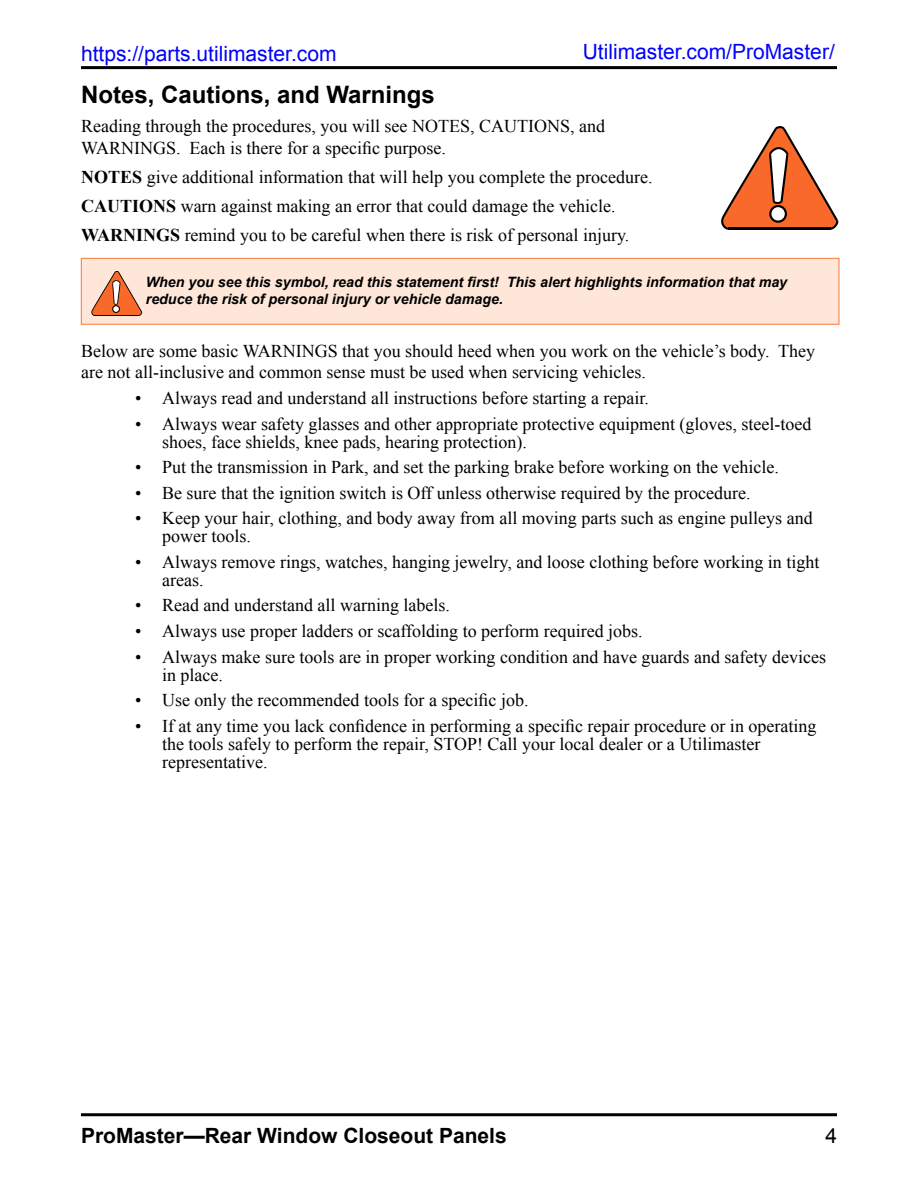
<style>
.page{position:relative;width:918px;height:1188px;background:#fff}
.page>*{position:absolute;margin:0;border:0;box-sizing:border-box;transform-origin:0 0}
.t1{font:700 24px "Arial";color:#000}
.t2{font:21px "Arial";color:#00f}
.t3{font:700 21px "Arial";color:#000}
.t4{font:21px "Arial";color:#000}
.t5{font:18px/18px "Times New Roman";color:#000}
.t6{font:italic 700 14.25px/17.1px "Arial";color:#000}
.s1{font-weight:700}
</style>
<div class="page">
<hr style="left:81px;top:1113px;width:756px;height:3px;background:#000">
<hr style="left:81px;top:66px;width:756px;height:3px;background:#000">
<svg style="left:721px;top:126px;width:117px;height:104px"></svg>
<div style="left:771px;top:207px;width:14px;height:14px;background:#fff;border-radius:50%"></div>
<div style="left:769px;top:205px;width:18px;height:18px;border:2px solid #000;border-radius:50%"></div>
<div style="left:81px;top:258px;width:758px;height:66px;background:#fee7d8;border:1px solid #f47a3e"></div>
<svg style="left:91px;top:271px;width:52px;height:45px"></svg>
<div style="left:112px;top:305px;width:8px;height:8px;border:1px solid #000;border-radius:50%"></div>
<p class="t2" style="left:583px;top:38px;width:254px">Utilimaster.com/ProMaster/</p>
<p class="t2" style="left:81px;top:40px;width:257px">https://parts.utilimaster.com</p>
<h1 class="t1" style="left:81px;top:79px;width:355px">Notes, Cautions, and Warnings</h1>
<p class="t5" style="left:81px;top:115px;width:525px;line-height:21.6px">Reading through the procedures, you will see NOTES, CAUTIONS, and<br>WARNINGS. Each is there for a specific purpose.</p>
<p class="t5" style="left:81px;top:162px;width:573px;line-height:29.2px"><span class="s1">NOTES</span> give additional information that will help you complete the procedure.<br><span class="s1">CAUTIONS</span> warn against making an error that could damage the vehicle.<br><span class="s1">WARNINGS</span> remind you to be careful when there is risk of personal injury.</p>
<p class="t6" style="left:146px;top:274px;width:643px">When you see this symbol, read this statement first! This alert highlights information that may reduce the risk of personal injury or vehicle damage.</p>
<p class="t5" style="left:81px;top:340px;width:736px;line-height:21.6px">Below are some basic WARNINGS that you should heed when you work on the vehicle’s body. They are not all-inclusive and common sense must be used when servicing vehicles.</p>
<p class="t5" style="left:135px;top:389px;width:515px">• Always read and understand all instructions before starting a repair.</p>
<p class="t5" style="left:162px;top:414px;width:651px;text-indent:-27px">• Always wear safety glasses and other appropriate protective equipment (gloves, steel-toed shoes, face shields, knee pads, hearing protection).</p>
<p class="t5" style="left:135px;top:458px;width:645px">• Put the transmission in Park, and set the parking brake before working on the vehicle.</p>
<p class="t5" style="left:135px;top:483px;width:617px">• Be sure that the ignition switch is Off unless otherwise required by the procedure.</p>
<p class="t5" style="left:162px;top:509px;width:652px;text-indent:-27px">• Keep your hair, clothing, and body away from all moving parts such as engine pulleys and power tools.</p>
<p class="t5" style="left:162px;top:553px;width:659px;text-indent:-27px">• Always remove rings, watches, hanging jewelry, and loose clothing before working in tight areas.</p>
<p class="t5" style="left:135px;top:596px;width:316px">• Read and understand all warning labels.</p>
<p class="t5" style="left:135px;top:622px;width:509px">• Always use proper ladders or scaffolding to perform required jobs.</p>
<p class="t5" style="left:162px;top:647px;width:665px;text-indent:-27px">• Always make sure tools are in proper working condition and have guards and safety devices in place.</p>
<p class="t5" style="left:135px;top:691px;width:395px">• Use only the recommended tools for a specific job.</p>
<p class="t5" style="left:162px;top:716px;width:656px;text-indent:-27px">• If at any time you lack confidence in performing a specific repair procedure or in operating the tools safely to perform the repair, STOP! Call your local dealer or a Utilimaster representative.</p>
<p class="t3" style="left:81px;top:1122px;width:427px">ProMaster—Rear Window Closeout Panels</p>
<p class="t4" style="left:826px;top:1122px;width:13px">4</p>
</div>
